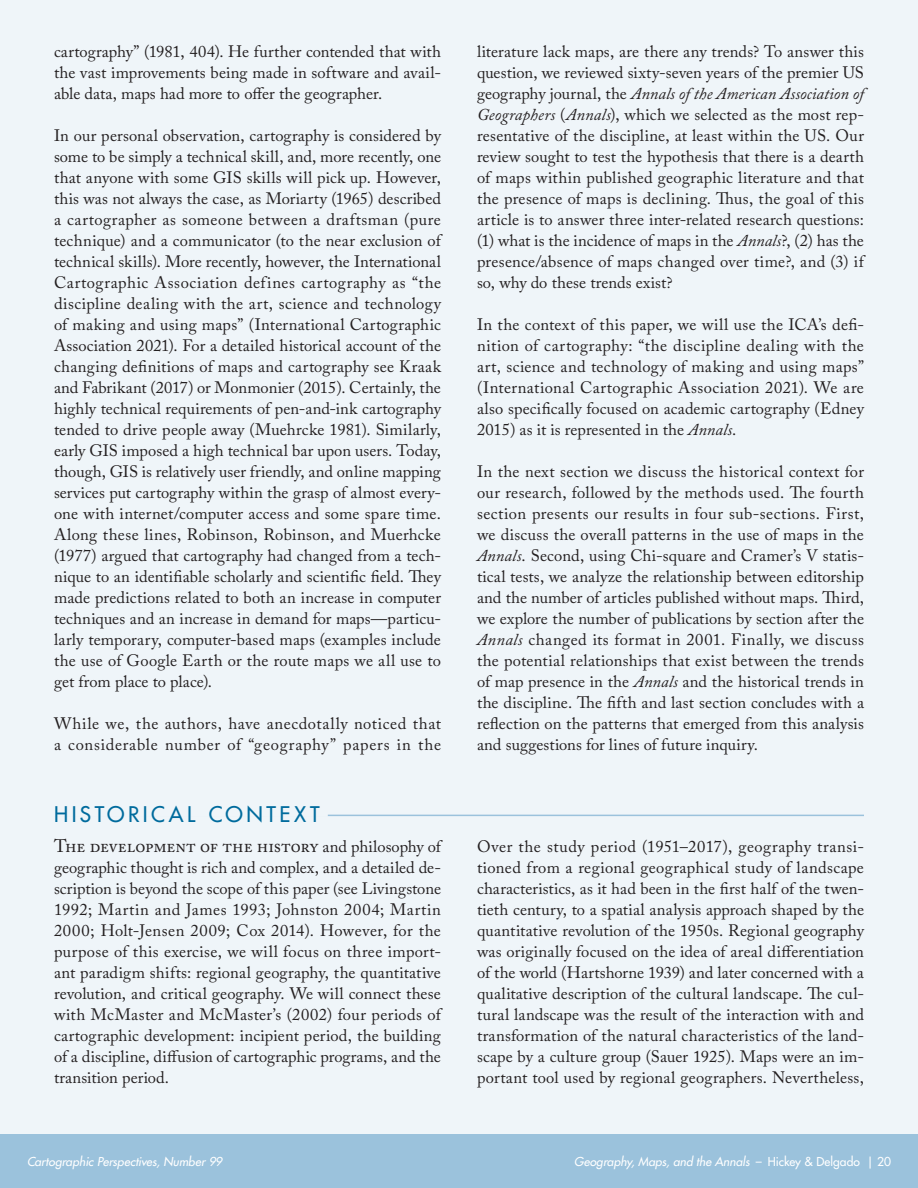
<style>
.page{position:relative;width:918px;height:1188px;background:#fff}
.page>*{position:absolute;margin:0;border:0;box-sizing:border-box;transform-origin:0 0}
.Greater_Header{font:500 21px "Futura Std";letter-spacing:.17em;color:#006b9d}
.Main_Body_Text{font:18px "Adobe Caslon Pro";letter-spacing:-.005em;color:#231f20}
.Main_Body_Text-2{font:16.5px/21px "Adobe Caslon Pro";letter-spacing:.01em;color:#231f20;text-align:justify}
.t1{font:italic 500 12px "Futura Std";letter-spacing:.005em;color:#fff}
.s1{font-size:16.5px}
.s2{font-style:italic}
.s3{font-style:normal}
</style>
<div class="page">
<div style="left:0;top:1134px;width:918px;height:54px;background:#9bc2dc"></div>
<div style="left:0;top:0;width:918px;height:1134px;background:#eff5f9"></div>
<hr style="left:54px;top:815px;width:810px;height:1px;background:#9bc2dc">
<hr style="left:54px;top:814px;width:274px;height:3px;background:#eff5f9">
<p class="Main_Body_Text-2" style="left:54px;top:41px;width:389px">cartography” (1981, 404). He further contended that with the vast improvements being made in software and avail&shy;able data, maps had more to offer the geographer.</p>
<p class="Main_Body_Text-2" style="left:54px;top:125px;width:390px;text-align:left">In our personal observation, cartography is considered by some to be simply a technical skill, and, more recently, one that anyone with some GIS skills will pick up. However, this was not always the case, as Moriarty (1965) described a cartographer as someone between a draftsman (pure technique) and a communicator (to the near exclusion of technical skills). More recently, however, the International Cartographic Association defines cartography as “the discipline dealing with the art, science and technology of making and using maps” (International Cartographic Association 2021). For a detailed historical account of the changing definitions of maps and cartography see Kraak and Fabrikant (2017) or Monmonier (2015). Certainly, the highly technical requirements of pen-and-ink cartography tended to drive people away (Muehrcke 1981). Similarly, early GIS imposed a high technical bar upon users. Today, though, GIS is relatively user friendly, and online mapping services put cartography within the grasp of almost every&shy;one with internet/computer access and some spare time.<br>Along these lines, Robinson, Robinson, and Muerhcke (1977) argued that cartography had changed from a tech&shy;nique to an identifiable scholarly and scientific field. They made predictions related to both an increase in computer techniques and an increase in demand for maps—particu&shy;larly temporary, computer-based maps (examples include the use of Google Earth or the route maps we all use to get from place to place).</p>
<p class="Main_Body_Text-2" style="left:54px;top:713px;width:389px">While we, the authors, have anecdotally noticed that a considerable number of “geography” papers in the</p>
<p class="Greater_Header" style="left:54px;top:801px;width:267px">HISTORICAL CONTEXT</p>
<p class="Main_Body_Text" style="left:54px;top:835px;width:390px">The development of the history <span class="s1">and philosophy of</span></p>
<p class="Main_Body_Text-2" style="left:54px;top:857px;width:390px;text-align:left">geographic thought is rich and complex, and a detailed de&shy;scription is beyond the scope of this paper (see Livingstone 1992; Martin and James 1993; Johnston 2004; Martin 2000; Holt-Jensen 2009; Cox 2014). However, for the purpose of this exercise, we will focus on three import&shy;ant paradigm shifts: regional geography, the quantitative revolution, and critical geography. We will connect these with McMaster and McMaster’s (2002) four periods of cartographic development: incipient period, the building of a discipline, diffusion of cartographic programs, and the transition period.</p>
<p class="Main_Body_Text-2" style="left:477px;top:41px;width:390px;text-align:left">literature lack maps, are there any trends? To answer this question, we reviewed sixty-seven years of the premier US geography journal, the <span class="s2">Annals of the American Association of Geographers</span> (<span class="s2">Annals</span>), which we selected as the most rep&shy;resentative of the discipline, at least within the US. Our review sought to test the hypothesis that there is a dearth of maps within published geographic literature and that the presence of maps is declining. Thus, the goal of this article is to answer three inter-related research questions: (1) what is the incidence of maps in the <span class="s2">Annals</span>?, (2) has the presence/absence of maps changed over time?, and (3) if so, why do these trends exist?</p>
<p class="Main_Body_Text-2" style="left:477px;top:314px;width:389px">In the context of this paper, we will use the ICA’s defi&shy;nition of cartography: “the discipline dealing with the art, science and technology of making and using maps” (International Cartographic Association 2021). We are also specifically focused on academic cartography (Edney 2015) as it is represented in the <span class="s2">Annals</span>.</p>
<p class="Main_Body_Text-2" style="left:477px;top:461px;width:389px">In the next section we discuss the historical context for our research, followed by the methods used. The fourth section presents our results in four sub-sections. First, we discuss the overall patterns in the use of maps in the <span class="s2">Annals</span>. Second, using Chi-square and Cramer’s V statis&shy;tical tests, we analyze the relationship between editorship and the number of articles published without maps. Third, we explore the number of publications by section after the <span class="s2">Annals</span> changed its format in 2001. Finally, we discuss the potential relationships that exist between the trends of map presence in the <span class="s2">Annals</span> and the historical trends in the discipline. The fifth and last section concludes with a reflection on the patterns that emerged from this analysis and suggestions for lines of future inquiry.</p>
<p class="Main_Body_Text-2" style="left:477px;top:836px;width:389px">Over the study period (1951–2017), geography transi&shy;tioned from a regional geographical study of landscape characteristics, as it had been in the first half of the twen&shy;tieth century, to a spatial analysis approach shaped by the quantitative revolution of the 1950s. Regional geography was originally focused on the idea of areal differentiation of the world (Hartshorne 1939) and later concerned with a qualitative description of the cultural landscape. The cul&shy;tural landscape was the result of the interaction with and transformation of the natural characteristics of the land&shy;scape by a culture group (Sauer 1925). Maps were an im&shy;portant tool used by regional geographers. Nevertheless,</p>
<p class="t1" style="left:27px;top:1154px;width:197px">Cartographic Perspectives, Number 99</p>
<p class="t1" style="left:574px;top:1154px;width:318px">Geography, Maps, and the Annals <span class="s3">– Hickey &amp; Delgado | 20</span></p>
</div>
